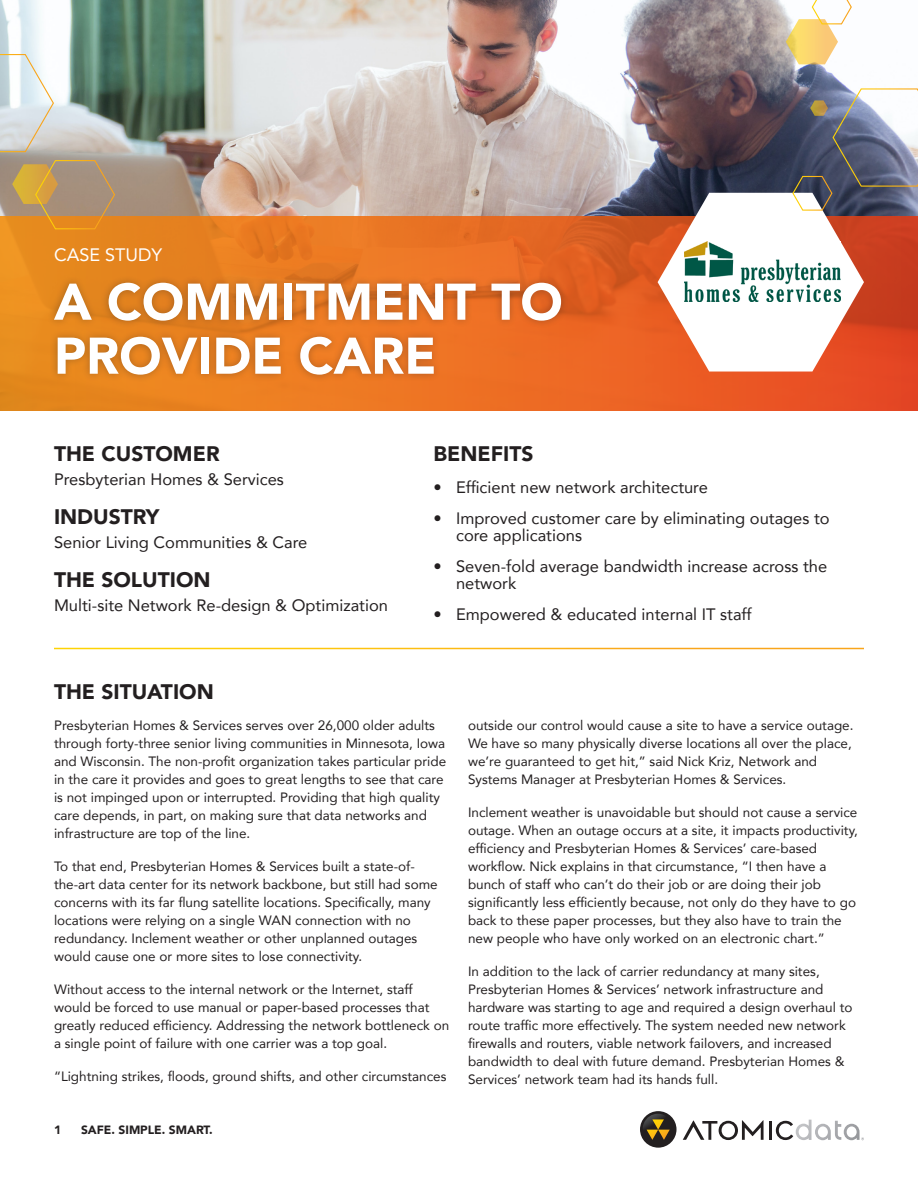
<style>
.page{position:relative;width:918px;height:1188px;background:#fff}
.page>*{position:absolute;margin:0;border:0;box-sizing:border-box;transform-origin:0 0}
.t1{font:900 51px/54px "Avenir";color:#fff}
.Section_Header{font:900 21px "Avenir";color:#231f20}
.Subhead{font:18px "Avenir";color:#fff}
.Section_Header-2{font:16.5px/16.5px "Avenir";color:#231f20}
.Body{font:13.5px/18px "Avenir";color:#231f20}
.t2{font:900 12px "Avenir";color:#231f20}
</style>
<div class="page">
<hr style="left:769px;top:1121px;width:3px;height:19px;background:#231f20">
<svg style="left:683px;top:1120px;width:81px;height:20px"></svg>
<svg style="left:776px;top:1120px;width:88px;height:20px"></svg>
<svg style="left:639px;top:1110px;width:39px;height:39px"></svg>
<div style="left:640px;top:1111px;width:37px;height:37px;background:#231f20;border-radius:50%"></div>
<svg style="left:643px;top:1114px;width:27px;height:26px"></svg>
<img style="left:0;top:0;width:918px;height:411px">
<svg style="left:0;top:216px;width:918px;height:194px;background:#e77121"></svg>
<div style="left:47px;top:275px;width:522px;height:108px;background:#231f20;opacity:.3"></div>
<svg style="left:0;top:53px;width:55px;height:100px"></svg>
<svg style="left:658px;top:87px;width:260px;height:285px"></svg>
<svg style="left:12px;top:159px;width:104px;height:71px;background:#bd945c"></svg>
<svg style="left:786px;top:0;width:67px;height:64px"></svg>
<img style="left:684px;top:242px;width:157px;height:60px">
<p class="Subhead" style="left:54px;top:241px;width:110px">CASE STUDY</p>
<p class="t1" style="left:54px;top:274px;width:510px">A COMMITMENT TO<br>PROVIDE CARE</p>
<p class="Section_Header" style="left:54px;top:436px;width:167px">THE CUSTOMER</p>
<p class="Section_Header-2" style="left:54px;top:471px;width:231px">Presbyterian Homes &amp; Services</p>
<p class="Section_Header" style="left:54px;top:499px;width:107px">INDUSTRY</p>
<p class="Section_Header-2" style="left:54px;top:534px;width:255px">Senior Living Communities &amp; Care</p>
<p class="Section_Header" style="left:54px;top:562px;width:158px">THE SOLUTION</p>
<p class="Section_Header-2" style="left:54px;top:597px;width:336px">Multi-site Network Re-design &amp; Optimization</p>
<p class="Section_Header" style="left:54px;top:673px;width:161px">THE SITUATION</p>
<p class="Section_Header" style="left:434px;top:436px;width:101px">BENEFITS</p>
<p class="Section_Header-2" style="left:434px;top:478px;width:276px">• Efficient new network architecture</p>
<p class="Section_Header-2" style="left:456px;top:510px;width:375px;text-indent:-22px">• Improved customer care by eliminating outages to core applications</p>
<p class="Section_Header-2" style="left:456px;top:558px;width:373px;text-indent:-22px">• Seven-fold average bandwidth increase across the network</p>
<p class="Section_Header-2" style="left:434px;top:606px;width:320px">• Empowered &amp; educated internal IT staff</p>
<p class="Body" style="left:54px;top:716px;width:394px">Presbyterian Homes &amp; Services serves over 26,000 older adults through forty-three senior living communities in Minnesota, Iowa and Wisconsin. The non-profit organization takes particular pride in the care it provides and goes to great lengths to see that care is not impinged upon or interrupted. Providing that high quality care depends, in part, on making sure that data networks and infrastructure are top of the line.</p>
<p class="Body" style="left:54px;top:857px;width:385px">To that end, Presbyterian Homes &amp; Services built a state-of&shy;the-art data center for its network backbone, but still had some concerns with its far flung satellite locations. Specifically, many locations were relying on a single WAN connection with no redundancy. Inclement weather or other unplanned outages would cause one or more sites to lose connectivity.</p>
<p class="Body" style="left:54px;top:980px;width:397px">Without access to the internal network or the Internet, staff would be forced to use manual or paper-based processes that greatly reduced efficiency. Addressing the network bottleneck on a single point of failure with one carrier was a top goal.</p>
<p class="Body" style="left:54px;top:1067px;width:394px">“Lightning strikes, floods, ground shifts, and other circumstances</p>
<p class="t2" style="left:54px;top:1120px;width:9px">1</p>
<p class="t2" style="left:81px;top:1120px;width:133px">SAFE. SIMPLE. SMART.</p>
<p class="Body" style="left:468px;top:716px;width:387px">outside our control would cause a site to have a service outage.<br>We have so many physically diverse locations all over the place, we’re guaranteed to get hit,” said Nick Kriz, Network and Systems Manager at Presbyterian Homes &amp; Services.</p>
<p class="Body" style="left:468px;top:803px;width:391px">Inclement weather is unavoidable but should not cause a service outage. When an outage occurs at a site, it impacts productivity, efficiency and Presbyterian Homes &amp; Services’ care-based workflow. Nick explains in that circumstance, “I then have a bunch of staff who can’t do their job or are doing their job significantly less efficiently because, not only do they have to go back to these paper processes, but they also have to train the new people who have only worked on an electronic chart.”</p>
<p class="Body" style="left:468px;top:962px;width:386px">In addition to the lack of carrier redundancy at many sites, Presbyterian Homes &amp; Services’ network infrastructure and hardware was starting to age and required a design overhaul to route traffic more effectively. The system needed new network firewalls and routers, viable network failovers, and increased bandwidth to deal with future demand. Presbyterian Homes &amp; Services’ network team had its hands full.</p>
</div>
